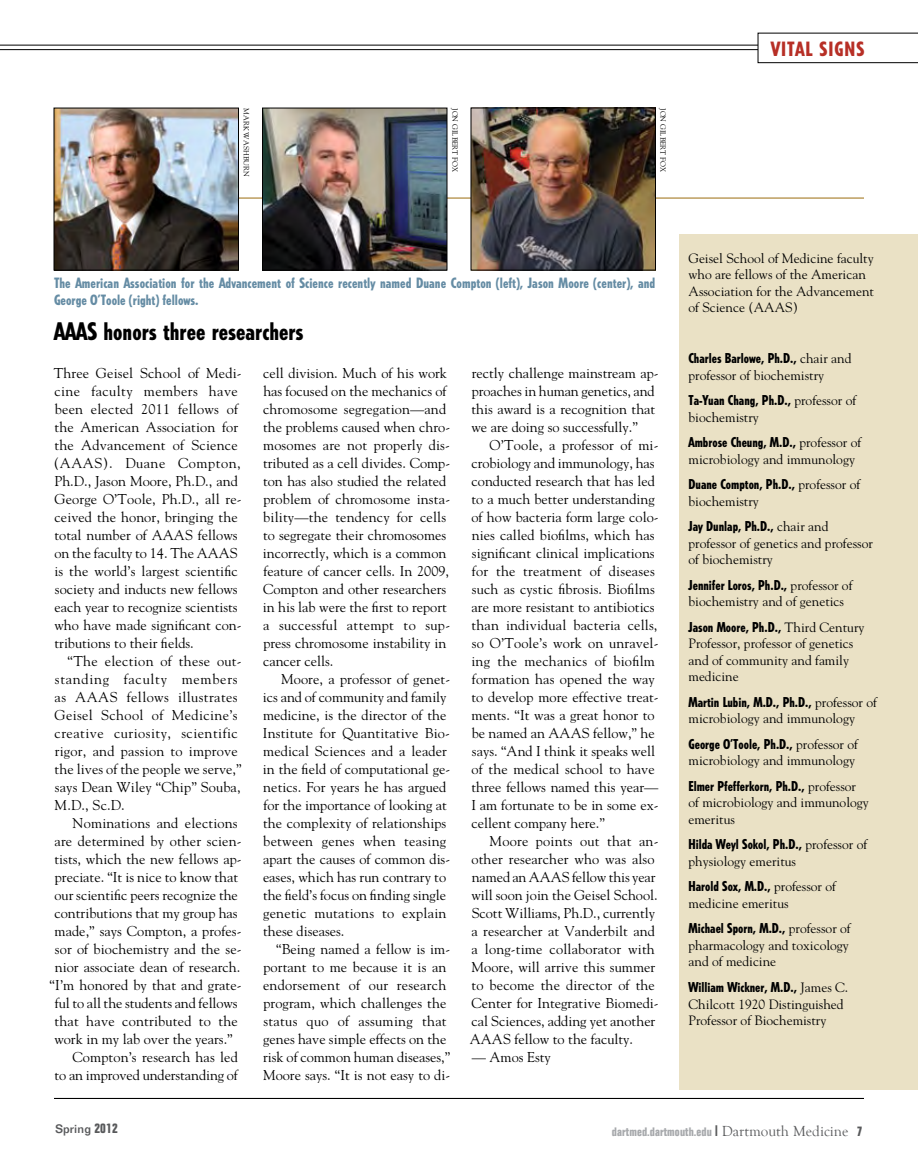
<style>
.page{position:relative;width:918px;height:1175px;background:#fff}
.page>*{position:absolute;margin:0;border:0;box-sizing:border-box;transform-origin:0 0}
.t1{font:800 condensed 24px "Tempo Std";color:#000}
.t2{font:800 condensed 19.5px "Tempo Std";letter-spacing:.05em;color:#b72f26}
.t3{font:14.25px/18px "Goudy";color:#000}
.t4{font:14.25px/18px "Goudy";letter-spacing:.025em;color:#000}
.t5{font:800 condensed 14.1px/16.5px "Tempo Std";color:#658ca4}
.t6{font:13.5px/16.5px "Goudy";color:#000}
.t7{font:800 condensed 13.5px "Tempo Std";color:#000}
.t8{font:700 condensed 13.5px "Folio";color:#58595b}
.t9{font:700 condensed 12px "Folio";letter-spacing:.01em;color:#a7a9ac}
.t10{font:500 12px "Folio";letter-spacing:.01em;color:#58595b}
.t11{font:7.5px "Goudy";color:#000}
.s1{font-family:"Goudy";font-weight:400;font-stretch:normal}
.s2{font-size:15px;color:#58595b}
.s3{font-family:"Goudy Old Style T";font-weight:400;font-stretch:normal;font-size:15px;color:#58595b}
.s4{font-size:13.5px;color:#58595b}
</style>
<div class="page">
<hr style="left:0;top:45px;width:918px;height:1px;background:#000">
<hr style="left:0;top:49px;width:918px;height:1px;background:#000">
<svg style="left:758px;top:33px;width:160px;height:30px"></svg>
<hr style="left:54px;top:1098px;width:810px;height:1px;background:#000">
<hr style="left:54px;top:197px;width:810px;height:2px;background:#bd9e5e">
<img style="left:56px;top:110px;width:181px;height:158px">
<div style="left:54px;top:108px;width:185px;height:162px;border:1px solid #000"></div>
<img style="left:264px;top:110px;width:181px;height:158px">
<div style="left:262px;top:108px;width:185px;height:162px;border:1px solid #000"></div>
<img style="left:473px;top:110px;width:181px;height:158px">
<div style="left:471px;top:108px;width:185px;height:162px;border:1px solid #000"></div>
<div style="left:680px;top:234px;width:238px;height:855px;background:#eae1c5"></div>
<p class="t11" style="left:251px;top:108px;width:69px;rotate:90deg">Mark Washburn</p>
<p class="t11" style="left:460px;top:108px;width:65px;rotate:90deg">Jon Gilbert Fox</p>
<p class="t11" style="left:668px;top:108px;width:65px;rotate:90deg">Jon Gilbert Fox</p>
<h2 class="t2" style="left:771px;top:36px;width:95px">VITAL SIGNS</h2>
<p class="t5" style="left:54px;top:274px;width:603px">The American Association for the Advancement of Science recently named Duane Compton (left), Jason Moore (center), and<br>George O’Toole (right) fellows.</p>
<h1 class="t1" style="left:54px;top:316px;width:251px">AAAS honors three researchers</h1>
<p class="t3" style="left:54px;top:363px;width:189px">Three Geisel School of Medi&shy;cine faculty members have been elected 2011 fellows of the American Association for the Advancement of Science (AAAS). Duane Compton,<br>Ph.D., Jason Moore, Ph.D., and<br>George O’Toole, Ph.D., all re&shy;ceived the honor, bringing the total number of AAAS fellows on the faculty to 14. The AAAS is the world’s largest scientific society and inducts new fellows each year to recognize scientists who have made significant con&shy;tributions to their fields.</p>
<p class="t4" style="left:55px;top:651px;width:189px;text-indent:13px">“The election of these out&shy;standing faculty members as AAAS fellows illustrates<br>Geisel School of Medicine’s creative curiosity, scientific rigor, and passion to improve the lives of the people we serve,” says Dean Wiley “Chip” Souba,<br>M.D., Sc.D.</p>
<p class="t3" style="left:73px;top:813px;width:166px">Nominations and elections</p>
<p class="t3" style="left:55px;top:831px;width:188px">are determined by other scien-</p>
<p class="t3" style="left:54px;top:849px;width:189px">tists, which the new fellows ap-</p>
<p class="t3" style="left:55px;top:867px;width:185px">preciate. “It is nice to know that</p>
<p class="t3" style="left:55px;top:885px;width:185px">our scientific peers recognize the</p>
<p class="t3" style="left:55px;top:903px;width:185px">contributions that my group has</p>
<p class="t3" style="left:55px;top:921px;width:189px">made,” says Compton, a profes-</p>
<p class="t3" style="left:55px;top:939px;width:188px">sor of biochemistry and the se-</p>
<p class="t3" style="left:55px;top:957px;width:187px">nior associate dean of research.</p>
<p class="t3" style="left:50px;top:975px;width:194px">“I’m honored by that and grate-</p>
<p class="t3" style="left:55px;top:993px;width:184px">ful to all the students and fellows</p>
<p class="t3" style="left:54px;top:1011px;width:185px">that have contributed to the</p>
<p class="t3" style="left:54px;top:1029px;width:180px">work in my lab over the years.”</p>
<p class="t3" style="left:73px;top:1047px;width:167px">Compton’s research has led</p>
<p class="t3" style="left:54px;top:1065px;width:185px">to an improved understanding of</p>
<p class="t3" style="left:263px;top:364px;width:189px">cell division. Much of his work has focused on the mechanics of chromosome segregation—and the problems caused when chro&shy;mosomes are not properly dis&shy;tributed as a cell divides. Comp&shy;ton has also studied the related problem of chromosome insta&shy;bility—the tendency for cells to segregate their chromosomes incorrectly, which is a common feature of cancer cells. In 2009,<br>Compton and other researchers in his lab were the first to report a successful attempt to sup&shy;press chromosome instability in cancer cells.</p>
<p class="t3" style="left:263px;top:670px;width:189px;text-indent:18px">Moore, a professor of genet&shy;ics and of community and family medicine, is the director of the<br>Institute for Quantitative Bio&shy;medical Sciences and a leader in the field of computational ge&shy;netics. For years he has argued for the importance of looking at the complexity of relationships between genes when teasing apart the causes of common dis&shy;eases, which has run contrary to the field’s focus on finding single genetic mutations to explain these diseases.</p>
<p class="t3" style="left:263px;top:940px;width:189px;text-indent:13px">“Being named a fellow is im&shy;portant to me because it is an endorsement of our research program, which challenges the status quo of assuming that genes have simple effects on the risk of common human diseases,”<br>Moore says. “It is not easy to di-</p>
<p class="t3" style="left:471px;top:364px;width:189px">rectly challenge mainstream ap&shy;proaches in human genetics, and this award is a recognition that we are doing so successfully.”</p>
<p class="t3" style="left:471px;top:436px;width:189px;text-indent:18px">O’Toole, a professor of mi&shy;crobiology and immunology, has conducted research that has led to a much better understanding of how bacteria form large colo&shy;nies called biofilms, which has significant clinical implications for the treatment of diseases such as cystic fibrosis. Biofilms are more resistant to antibiotics than individual bacteria cells, so O’Toole’s work on unravel&shy;ing the mechanics of biofilm formation has opened the way to develop more effective treat&shy;ments. “It was a great honor to be named an AAAS fellow,” he says. “And I think it speaks well of the medical school to have three fellows named this year—<br>I am fortunate to be in some ex&shy;cellent company here.”</p>
<p class="t3" style="left:470px;top:831px;width:190px;text-indent:20px">Moore points out that an&shy;other researcher who was also named an AAAS fellow this year will soon join the Geisel School.<br>Scott Williams, Ph.D., currently a researcher at Vanderbilt and a long-time collaborator with<br>Moore, will arrive this summer to become the director of the<br>Center for Integrative Biomedi&shy;cal Sciences, adding yet another<br>AAAS fellow to the faculty.</p>
<p class="t3" style="left:472px;top:1047px;width:81px">— Amos Esty</p>
<p class="t6" style="left:688px;top:249px;width:187px">Geisel School of Medicine faculty who are fellows of the American<br>Association for the Advancement of Science (AAAS)</p>
<p class="t7" style="left:688px;top:350px;width:164px">Charles Barlowe, Ph.D., <span class="s1">chair and</span></p>
<p class="t6" style="left:688px;top:366px;width:137px">professor of biochemistry</p>
<p class="t7" style="left:688px;top:392px;width:169px">Ta-Yuan Chang, Ph.D., <span class="s1">professor of</span></p>
<p class="t6" style="left:688px;top:408px;width:72px">biochemistry</p>
<p class="t7" style="left:688px;top:434px;width:174px">Ambrose Cheung, M.D., <span class="s1">professor of</span></p>
<p class="t6" style="left:688px;top:450px;width:168px">microbiology and immunology</p>
<p class="t7" style="left:688px;top:476px;width:173px">Duane Compton, Ph.D., <span class="s1">professor of</span></p>
<p class="t6" style="left:688px;top:492px;width:72px">biochemistry</p>
<p class="t7" style="left:688px;top:518px;width:141px">Jay Dunlap, Ph.D., <span class="s1">chair and</span></p>
<p class="t6" style="left:688px;top:534px;width:186px">professor of genetics and professor of biochemistry</p>
<p class="t7" style="left:688px;top:576px;width:165px">Jennifer Loros, Ph.D., <span class="s1">professor of</span></p>
<p class="t6" style="left:688px;top:593px;width:157px">biochemistry and of genetics</p>
<p class="t7" style="left:688px;top:618px;width:177px">Jason Moore, Ph.D., <span class="s1">Third Century</span></p>
<p class="t6" style="left:688px;top:635px;width:166px">Professor, professor of genetics and of community and family medicine</p>
<p class="t7" style="left:688px;top:693px;width:190px">Martin Lubin, M.D., Ph.D., <span class="s1">professor of</span></p>
<p class="t6" style="left:688px;top:710px;width:168px">microbiology and immunology</p>
<p class="t7" style="left:688px;top:735px;width:171px">George O’Toole, Ph.D., <span class="s1">professor of</span></p>
<p class="t6" style="left:688px;top:752px;width:168px">microbiology and immunology</p>
<p class="t7" style="left:688px;top:777px;width:169px">Elmer Pfefferkorn, Ph.D., <span class="s1">professor</span></p>
<p class="t6" style="left:688px;top:794px;width:182px">of microbiology and immunology emeritus</p>
<p class="t7" style="left:688px;top:836px;width:180px">Hilda Weyl Sokol, Ph.D., <span class="s1">professor of</span></p>
<p class="t6" style="left:688px;top:852px;width:109px">physiology emeritus</p>
<p class="t7" style="left:688px;top:878px;width:149px">Harold Sox, M.D., <span class="s1">professor of</span></p>
<p class="t6" style="left:688px;top:894px;width:102px">medicine emeritus</p>
<p class="t7" style="left:688px;top:920px;width:164px">Michael Sporn, M.D., <span class="s1">professor of</span></p>
<p class="t6" style="left:688px;top:936px;width:162px">pharmacology and toxicology and of medicine</p>
<p class="t7" style="left:688px;top:978px;width:161px">William Wickner, M.D., <span class="s1">James C.</span></p>
<p class="t6" style="left:688px;top:995px;width:157px">Chilcott 1920 Distinguished<br>Professor of Biochemistry</p>
<p class="t8" style="left:94px;top:1120px;width:25px">2012</p>
<p class="t10" style="left:56px;top:1121px;width:37px">Spring</p>
<p class="t9" style="left:612px;top:1125px;width:252px">dartmed.dartmouth.edu <span class="s2">|</span> <span class="s3">Dartmouth Medicine</span> <span class="s4">7</span></p>
</div>
